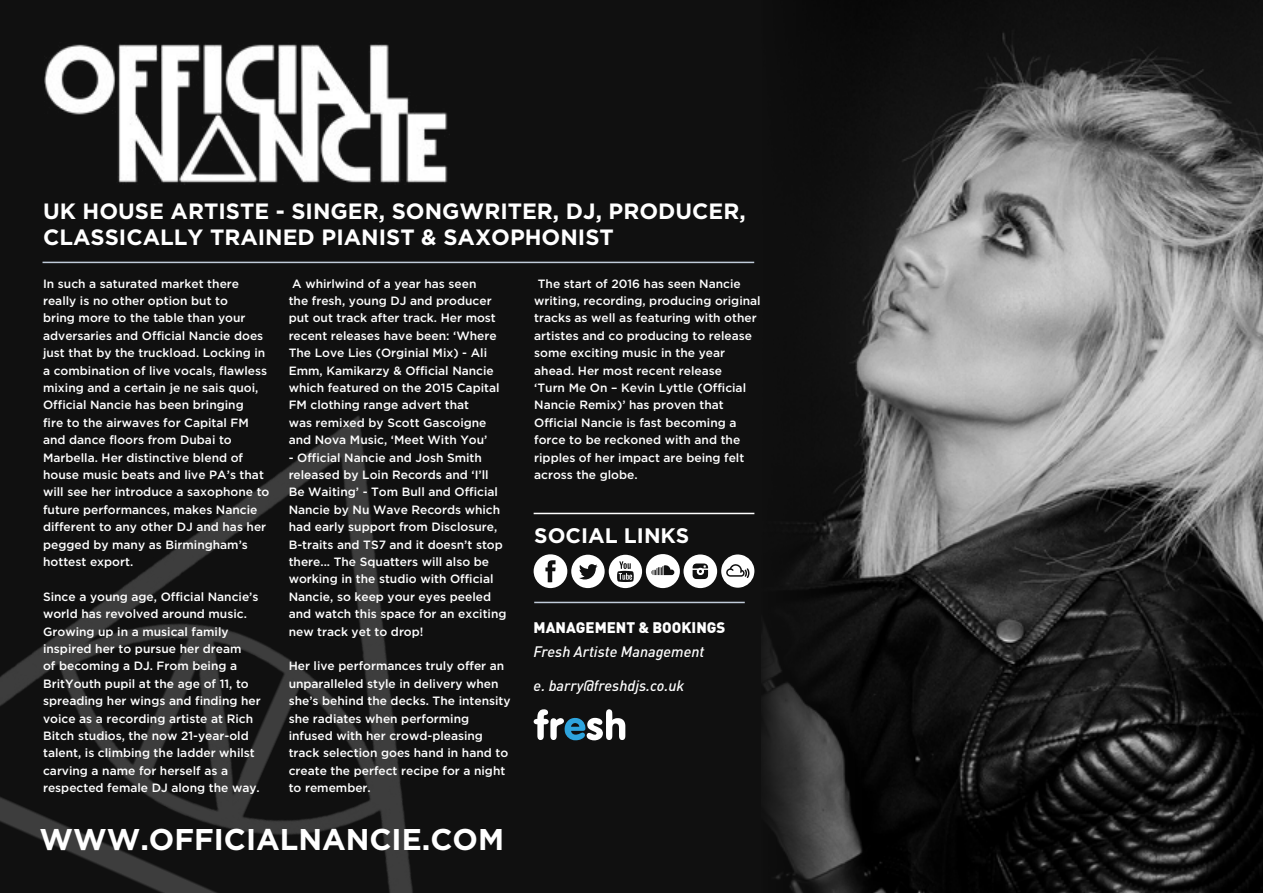
<style>
.page{position:relative;width:1263px;height:893px;background:#101010}
.page>*{position:absolute;margin:0;border:0;box-sizing:border-box;transform-origin:0 0}
.t1{font:700 30px "Gotham";color:#fff}
.t2{font:700 22.2px/25.7px "Gotham";color:#fff}
.t3{font:700 21px "Gotham";color:#fff}
.t4{font:italic 500 15px "DINOT";color:#fff}
.t5{font:900 15px "DIN";color:#fff}
.t6{font:500 12px/17.4px "Gotham";color:#fff}
</style>
<div class="page">
<img style="left:763px;top:33px;width:500px;height:860px">
<img style="left:0;top:416px;width:658px;height:477px">
<hr style="left:534px;top:513px;width:220px;height:1px;background:#fff">
<hr style="left:534px;top:602px;width:211px;height:1px;background:#c0cbd9">
<hr style="left:43px;top:262px;width:711px;height:1px;background:#c0cbd9">
<svg style="left:533px;top:554px;width:221px;height:34px"></svg>
<svg style="left:534px;top:709px;width:91px;height:32px"></svg>
<img style="left:45px;top:44px;width:403px;height:140px">
<h2 class="t2" style="left:43px;top:198px;width:704px">UK HOUSE ARTISTE - SINGER, SONGWRITER, DJ, PRODUCER,<br>CLASSICALLY TRAINED PIANIST &amp; SAXOPHONIST</h2>
<p class="t6" style="left:43px;top:274px;width:228px">In such a saturated market there really is no other option but to<br>bring more to the table than your adversaries and Official Nancie does just that by the truckload. Locking in a combination of live vocals, flawless mixing and a certain je ne sais quoi, Official Nancie has been bringing<br>fire to the airwaves for Capital FM and dance floors from Dubai to Marbella. Her distinctive blend of house music beats and live PA’s that will see her introduce a saxophone to future performances, makes Nancie different to any other DJ and has her pegged by many as Birmingham’s hottest export.</p>
<p class="t6" style="left:43px;top:588px;width:219px">Since a young age, Official Nancie’s world has revolved around music.<br>Growing up in a musical family inspired her to pursue her dream<br>of becoming a DJ. From being a BritYouth pupil at the age of 11, to spreading her wings and finding her voice as a recording artiste at Rich Bitch studios, the now 21-year-old talent, is climbing the ladder whilst carving a name for herself as a respected female DJ along the way.</p>
<p class="t6" style="left:289px;top:274px;width:212px">A whirlwind of a year has seen<br>the fresh, young DJ and producer put out track after track. Her most recent releases have been: ‘Where<br>The Love Lies (Orginial Mix) - Ali<br>Emm, Kamikarzy &amp; Official Nancie which featured on the 2015 Capital<br>FM clothing range advert that<br>was remixed by Scott Gascoigne and Nova Music, ‘Meet With You’</p>
<p class="t6" style="left:289px;top:448px;width:219px">- Official Nancie and Josh Smith released by Loin Records and ‘I’ll<br>Be Waiting’ - Tom Bull and Official<br>Nancie by Nu Wave Records which had early support from Disclosure,<br>B-traits and TS7 and it doesn’t stop there... The Squatters will also be working in the studio with Official<br>Nancie, so keep your eyes peeled and watch this space for an exciting new track yet to drop!</p>
<p class="t6" style="left:289px;top:657px;width:223px">Her live performances truly offer an unparalleled style in delivery when she’s behind the decks. The intensity she radiates when performing infused with her crowd-pleasing track selection goes hand in hand to create the perfect recipe for a night to remember.</p>
<h1 class="t1" style="left:39px;top:822px;width:466px">WWW.OFFICIALNANCIE.COM</h1>
<p class="t6" style="left:534px;top:274px;width:228px">The start of 2016 has seen Nancie writing, recording, producing original tracks as well as featuring with other artistes and co producing to release some exciting music in the year ahead. Her most recent release<br>‘Turn Me On – Kevin Lyttle (Official<br>Nancie Remix)’ has proven that<br>Official Nancie is fast becoming a force to be reckoned with and the ripples of her impact are being felt across the globe.</p>
<h3 class="t3" style="left:534px;top:524px;width:157px">SOCIAL LINKS</h3>
<p class="t5" style="left:534px;top:617px;width:193px">MANAGEMENT &amp; BOOKINGS</p>
<p class="t4" style="left:534px;top:642px;width:172px">Fresh Artiste Management</p>
<p class="t4" style="left:534px;top:676px;width:152px">e. barry@freshdjs.co.uk</p>
</div>
